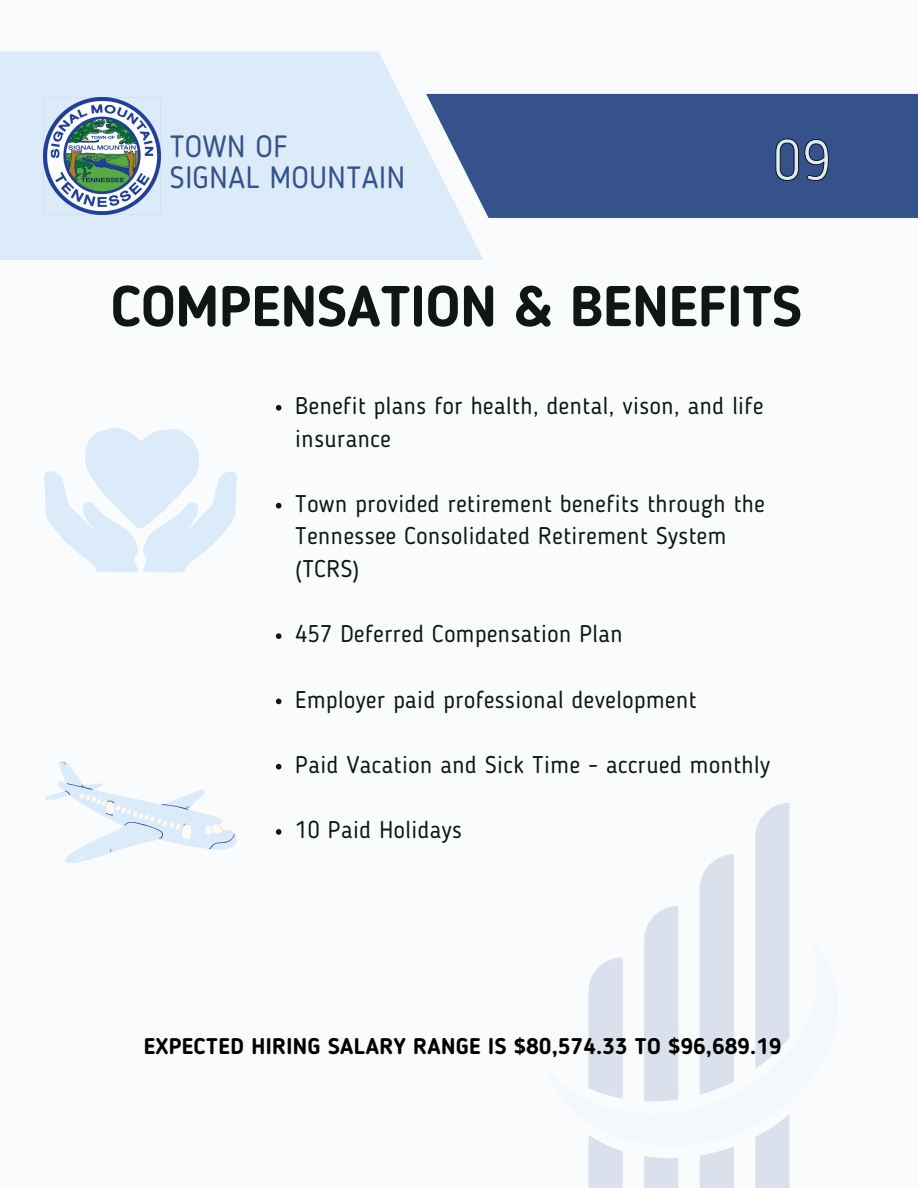
<style>
.page{position:relative;width:918px;height:1188px;background:#f9fbfd}
.page>*{position:absolute;margin:0;border:0;box-sizing:border-box;transform-origin:0 0}
.t1{font:700 57px "Blogger Sans";color:#0f1616}
.t2{font:56.55px "Blogger Sans";color:#dcebf9}
.t3{font:30.6px/31.5px "Blogger Sans";letter-spacing:.02em;color:#36528b}
.t4{font:24px/32.7px "Blogger Sans";letter-spacing:.02em;color:#0f1616}
.t5{font:700 22.5px "Blogger Sans";letter-spacing:.02em;color:#000}
</style>
<div class="page">
<div style="left:483px;top:94px;width:435px;height:124px;background:#36528b"></div>
<svg style="left:0;top:52px;width:483px;height:208px;fill:#dcebf9"></svg>
<svg style="left:276px;top:405px;width:5px;height:6px"></svg>
<svg style="left:276px;top:503px;width:5px;height:5px"></svg>
<svg style="left:276px;top:633px;width:5px;height:6px"></svg>
<svg style="left:276px;top:699px;width:5px;height:5px"></svg>
<svg style="left:276px;top:764px;width:5px;height:5px"></svg>
<svg style="left:276px;top:829px;width:5px;height:6px"></svg>
<svg style="left:588px;top:1146px;width:35px;height:42px"></svg>
<svg style="left:644px;top:906px;width:34px;height:31px"></svg>
<svg style="left:644px;top:1156px;width:34px;height:32px"></svg>
<svg style="left:700px;top:854px;width:34px;height:83px"></svg>
<svg style="left:700px;top:1146px;width:34px;height:42px"></svg>
<svg style="left:755px;top:803px;width:35px;height:134px"></svg>
<svg style="left:755px;top:1146px;width:35px;height:42px"></svg>
<svg style="left:588px;top:937px;width:202px;height:209px"></svg>
<img style="left:44px;top:97px;width:117px;height:117px">
<svg style="left:44px;top:428px;width:193px;height:144px"></svg>
<svg style="left:45px;top:761px;width:192px;height:102px"></svg>
<svg style="left:775px;top:139px;width:54px;height:42px"></svg>
<p class="t3" style="left:170px;top:133px;width:237px">TOWN OF<br>SIGNAL MOUNTAIN</p>
<h2 class="t2" style="left:773px;top:137px;width:59px">09</h2>
<p class="t1" style="left:111px;top:283px;width:692px">COMPENSATION &amp; BENEFITS</p>
<p class="t4" style="left:295px;top:391px;width:470px">Benefit plans for health, dental, vison, and life insurance</p>
<p class="t4" style="left:295px;top:489px;width:471px">Town provided retirement benefits through the<br>Tennessee Consolidated Retirement System (TCRS)</p>
<p class="t4" style="left:295px;top:620px;width:329px">457 Deferred Compensation Plan</p>
<p class="t4" style="left:295px;top:685px;width:403px">Employer paid professional development</p>
<p class="t4" style="left:295px;top:750px;width:476px">Paid Vacation and Sick Time - accrued monthly</p>
<p class="t4" style="left:295px;top:816px;width:168px">10 Paid Holidays</p>
<p class="t5" style="left:144px;top:1037px;width:639px">EXPECTED HIRING SALARY RANGE IS $80,574.33 TO $96,689.19</p>
</div>
